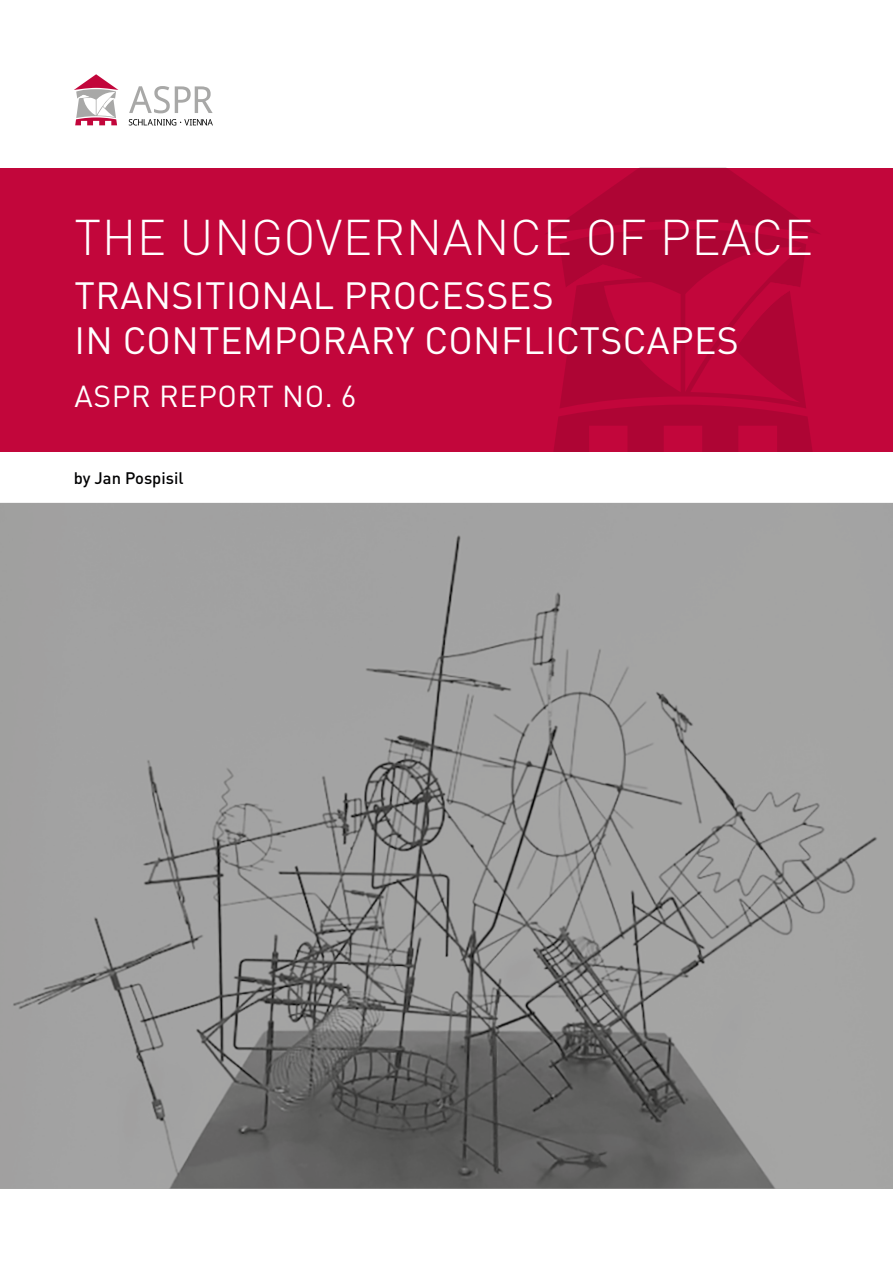
<style>
.page{position:relative;width:893px;height:1263px;background:#fff}
.page>*{position:absolute;margin:0;border:0;box-sizing:border-box;transform-origin:0 0}
.t1{font:300 49.5px "DIN Pro";letter-spacing:.01em;color:#fff}
.t2{font:37.5px/45px "DIN Pro";letter-spacing:.01em;color:#fff}
.t3{font:30px "DIN Pro";letter-spacing:.02em;color:#fff}
.t4{font:500 16.5px "DIN Pro";color:#020203}
</style>
<div class="page">
<img style="left:0;top:503px;width:893px;height:685px">
<div style="left:0;top:168px;width:893px;height:283px;background:#c2063b"></div>
<svg style="left:546px;top:168px;width:274px;height:283px"></svg>
<svg style="left:74px;top:74px;width:44px;height:51px"></svg>
<svg style="left:129px;top:119px;width:84px;height:6px"></svg>
<svg style="left:129px;top:86px;width:84px;height:27px"></svg>
<h1 class="t1" style="left:75px;top:199px;width:740px">THE UNGOVERNANCE OF PEACE</h1>
<p class="t2" style="left:75px;top:269px;width:666px">TRANSITIONAL PROCESSES<br>IN CONTEMPORARY CONFLICTSCAPES</p>
<p class="t3" style="left:75px;top:373px;width:284px">ASPR REPORT NO. 6</p>
<p class="t4" style="left:74px;top:465px;width:111px">by Jan Pospisil</p>
</div>
